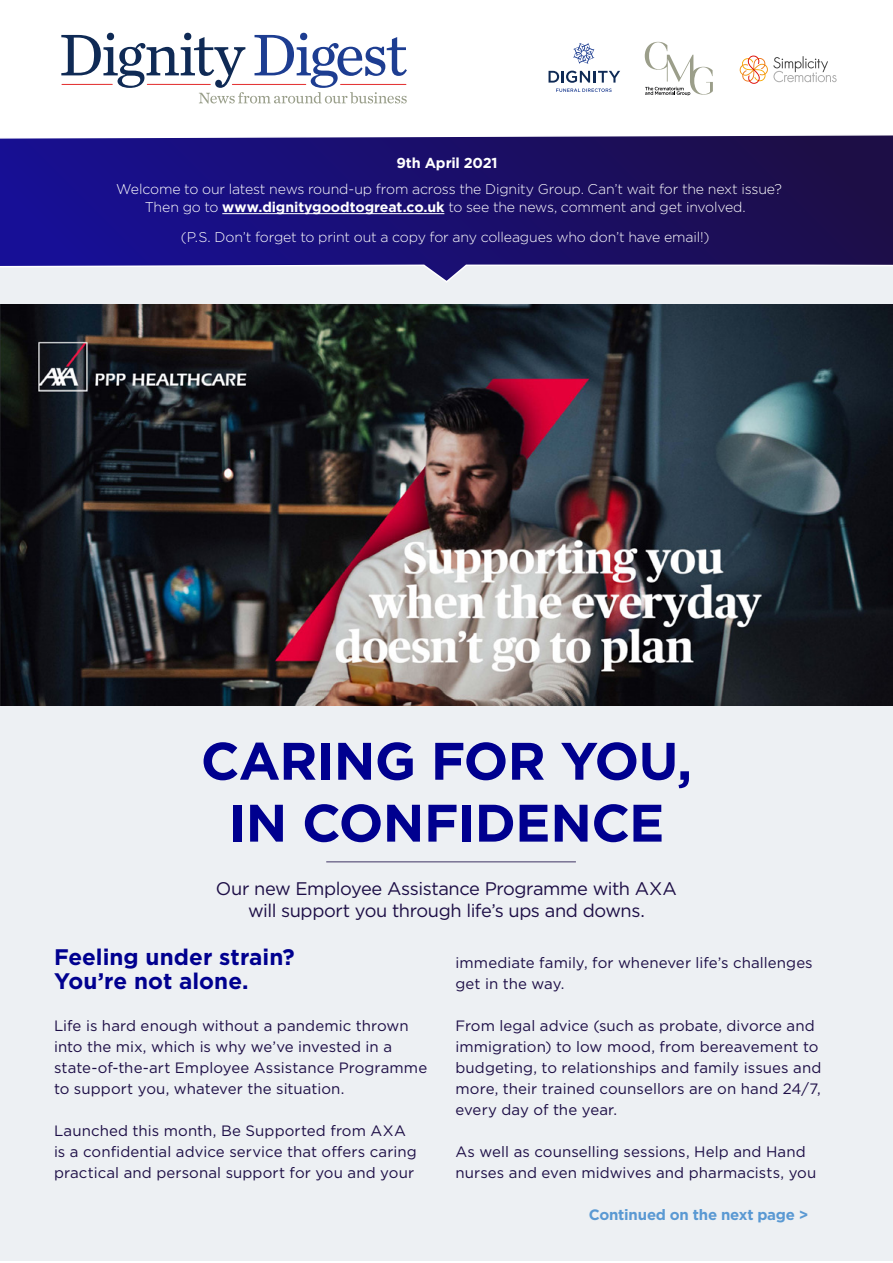
<style>
.page{position:relative;width:893px;height:1263px;background:#fff}
.page>*{position:absolute;margin:0;border:0;box-sizing:border-box;transform-origin:0 0}
.t1{font:700 52.65px/61.9px "Gotham";letter-spacing:-.015em;color:#00008f;text-align:center}
.t2{font:700 22.5px/24px "Gotham";color:#00008f}
.t3{font:18.3px/22.5px "Gotham";letter-spacing:-.025em;color:#1d0e46;text-align:center}
.t4{font:15px/21px "Gotham";letter-spacing:.005em;color:#1d0e46}
.t5{font:700 15px "Gotham";letter-spacing:-.01em;color:#5a99d3}
.t6{font:700 14.4px "Gotham";letter-spacing:-.01em;color:#fff}
.t7{font:300 14.1px/18px "Gotham";letter-spacing:-.01em;color:#fff;text-align:center}
.s1{font-weight:700}
</style>
<div class="page">
<div style="left:0;top:222px;width:893px;height:1039px;background:#edf0f3"></div>
<img style="left:0;top:304px;width:893px;height:402px">
<svg style="left:573px;top:43px;width:21px;height:21px"></svg>
<svg style="left:549px;top:71px;width:71px;height:21px"></svg>
<svg style="left:645px;top:42px;width:68px;height:54px"></svg>
<svg style="left:740px;top:56px;width:97px;height:28px"></svg>
<svg style="left:0;top:135px;width:893px;height:147px;background:#352b7e"></svg>
<hr style="left:222px;top:213px;width:222px;height:1px;background:#fff">
<svg style="left:61px;top:33px;width:346px;height:71px"></svg>
<hr style="left:326px;top:861px;width:250px;height:1px;background:#1d0e46">
<p class="t6" style="left:396px;top:153px;width:103px">9th April 2021</p>
<p class="t7" style="left:116px;top:180px;width:667px">Welcome to our latest news round-up from across the Dignity Group. Can’t wait for the next issue?<br>Then go to <span class="s1">www.dignitygoodtogreat.co.uk</span> to see the news, comment and get involved.</p>
<p class="t7" style="left:181px;top:227px;width:530px">(P.S. Don’t forget to print out a copy for any colleagues who don’t have email!)</p>
<h1 class="t1" style="left:201px;top:730px;width:493px">CARING FOR YOU,<br>IN CONFIDENCE</h1>
<p class="t3" style="left:216px;top:877px;width:462px">Our new Employee Assistance Programme with AXA will support you through life’s ups and downs.</p>
<h2 class="t2" style="left:54px;top:944px;width:242px">Feeling under strain?<br>You’re not alone.</h2>
<p class="t4" style="left:54px;top:1014px;width:375px">Life is hard enough without a pandemic thrown into the mix, which is why we’ve invested in a state-of-the-art Employee Assistance Programme to support you, whatever the situation.</p>
<p class="t4" style="left:54px;top:1119px;width:364px">Launched this month, Be Supported from AXA is a confidential advice service that offers caring practical and personal support for you and your</p>
<p class="t5" style="left:589px;top:1204px;width:221px">Continued on the next page &gt;</p>
<p class="t4" style="left:455px;top:951px;width:359px">immediate family, for whenever life’s challenges get in the way.</p>
<p class="t4" style="left:455px;top:1014px;width:367px">From legal advice (such as probate, divorce and immigration) to low mood, from bereavement to budgeting, to relationships and family issues and more, their trained counsellors are on hand 24/7, every day of the year.</p>
<p class="t4" style="left:455px;top:1140px;width:362px">As well as counselling sessions, Help and Hand nurses and even midwives and pharmacists, you</p>
</div>
